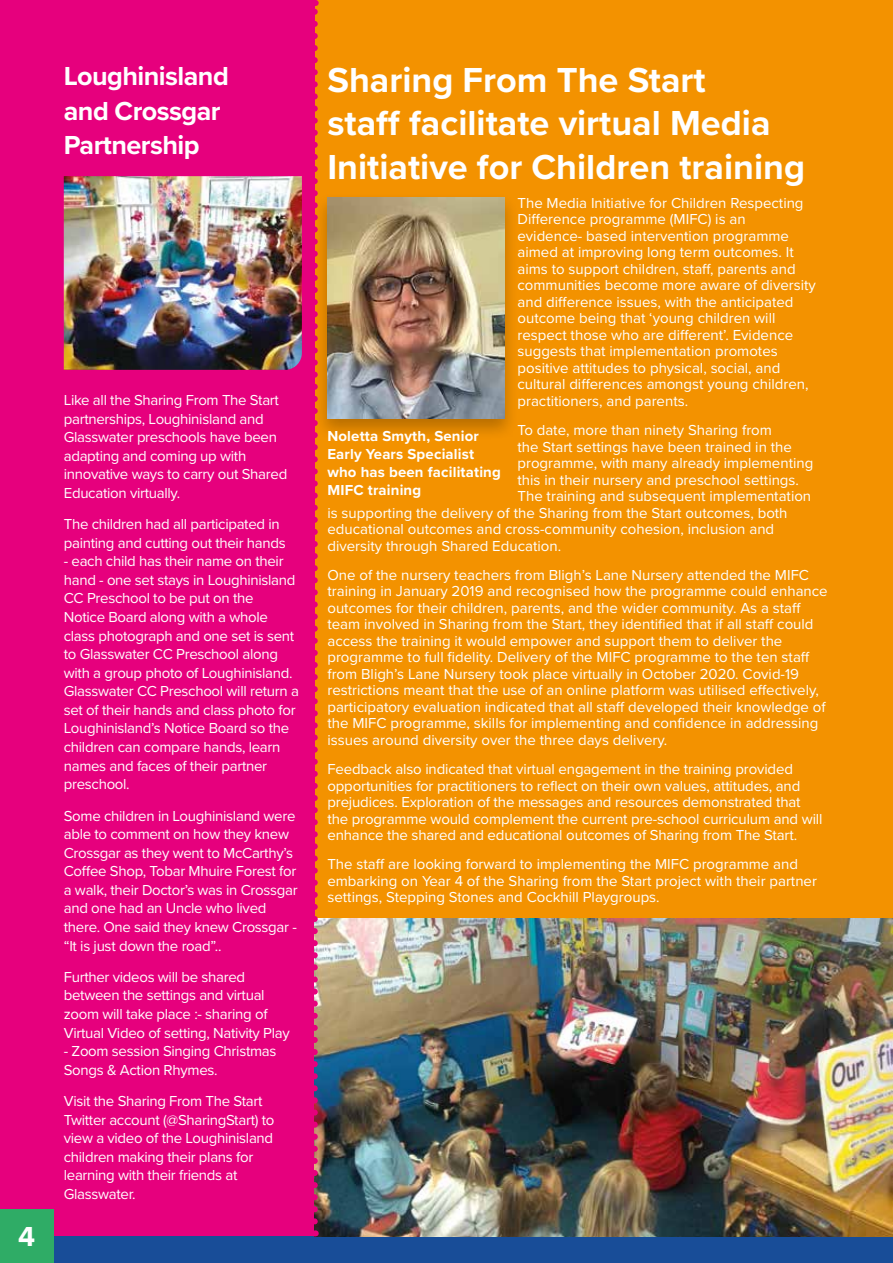
<style>
.page{position:relative;width:893px;height:1263px;background:#fff}
.page>*{position:absolute;margin:0;border:0;box-sizing:border-box;transform-origin:0 0}
.t1{font:700 36px/43.2px "Proxima Nova";color:#fff}
.t2{font:700 28.5px "Proxima Nova";color:#fff}
.t3{font:700 27px/34.5px "Proxima Nova";letter-spacing:-.02em;color:#fff}
.t4{font:15px/16.5px "Proxima Nova";color:#fff}
.t5{font:15px/18.6px "Proxima Nova";letter-spacing:-.02em;color:#fff}
.t6{font:700 15px/18px "Proxima Nova";letter-spacing:.01em;color:#fff}
</style>
<div class="page">
<div style="left:0;top:0;width:893px;height:1236px;background:#f39200"></div>
<div style="left:0;top:0;width:315px;height:1236px;background:#e6007d"></div>
<hr style="left:892px;top:0;width:1px;height:1236px;background:#184d98">
<div style="left:0;top:1236px;width:893px;height:27px;background:#184d98"></div>
<img style="left:64px;top:176px;width:238px;height:194px">
<div style="left:0;top:1210px;width:53px;height:53px;background:#2fac66"></div>
<img style="left:315px;top:918px;width:578px;height:318px">
<div style="left:313px;top:192px;width:206px;height:249px;background:#000;opacity:.25"></div>
<img style="left:327px;top:198px;width:178px;height:221px">
<img style="left:313px;top:0;width:5px;height:1221px">
<h3 class="t3" style="left:64px;top:58px;width:167px">Loughinisland and Crossgar<br>Partnership</h3>
<h2 class="t2" style="left:18px;top:1215px;width:19px">4</h2>
<p class="t5" style="left:64px;top:390px;width:225px">Like all the Sharing From The Start partnerships, Loughinisland and<br>Glasswater preschools have been adapting and coming up with innovative ways to carry out Shared<br>Education virtually.</p>
<p class="t5" style="left:64px;top:514px;width:223px">The children had all participated in painting and cutting out their hands</p>
<p class="t5" style="left:64px;top:551px;width:237px">- each child has their name on their hand - one set stays in Loughinisland<br>CC Preschool to be put on the<br>Notice Board along with a whole class photograph and one set is sent to Glasswater CC Preschool along with a group photo of Loughinisland.<br>Glasswater CC Preschool will return a set of their hands and class photo for<br>Loughinisland’s Notice Board so the children can compare hands, learn names and faces of their partner preschool.</p>
<p class="t5" style="left:64px;top:805px;width:235px">Some children in Loughinisland were able to comment on how they knew Crossgar as they went to McCarthy’s Coffee Shop, Tobar Mhuire Forest for a walk, their Doctor’s was in Crossgar and one had an Uncle who lived there. One said they knew Crossgar - “It is just down the road”..</p>
<p class="t5" style="left:64px;top:967px;width:227px">Further videos will be shared between the settings and virtual zoom will take place :- sharing of Virtual Video of setting, Nativity Play</p>
<p class="t5" style="left:64px;top:1041px;width:214px">- Zoom session Singing Christmas<br>Songs &amp; Action Rhymes.</p>
<p class="t5" style="left:64px;top:1091px;width:212px">Visit the Sharing From The Start<br>Twitter account (@SharingStart) to view a video of the Loughinisland children making their plans for learning with their friends at<br>Glasswater.</p>
<h1 class="t1" style="left:327px;top:58px;width:479px">Sharing From The Start<br>staff facilitate virtual Media<br>Initiative for Children training</h1>
<p class="t4" style="left:517px;top:194px;width:300px">The Media Initiative for Children Respecting Difference programme (MIFC) is an<br>evidence- based intervention programme aimed at improving long term outcomes. It aims to support children, staff, parents and communities become more aware of diversity and difference issues, with the anticipated outcome being that ‘young children will respect those who are different’. Evidence suggests that implementation promotes positive attitudes to physical, social, and cultural differences amongst young children, practitioners, and parents.</p>
<p class="t4" style="left:517px;top:421px;width:256px">To date, more than ninety Sharing from</p>
<p class="t4" style="left:517px;top:438px;width:276px">the Start settings have been trained in the</p>
<p class="t4" style="left:517px;top:454px;width:297px">programme, with many already implementing</p>
<p class="t4" style="left:517px;top:471px;width:283px">this in their nursery and preschool settings.</p>
<p class="t4" style="left:517px;top:487px;width:295px">The training and subsequent implementation</p>
<p class="t4" style="left:327px;top:504px;width:462px">is supporting the delivery of the Sharing from the Start outcomes, both</p>
<p class="t4" style="left:327px;top:520px;width:448px">educational outcomes and cross-community cohesion, inclusion and</p>
<p class="t4" style="left:327px;top:537px;width:235px">diversity through Shared Education.</p>
<p class="t4" style="left:327px;top:566px;width:502px">One of the nursery teachers from Bligh’s Lane Nursery attended the MIFC training in January 2019 and recognised how the programme could enhance outcomes for their children, parents, and the wider community. As a staff team involved in Sharing from the Start, they identified that if all staff could access the training it would empower and support them to deliver the programme to full fidelity. Delivery of the MIFC programme to the ten staff from Bligh’s Lane Nursery took place virtually in October 2020. Covid-19 restrictions meant that the use of an online platform was utilised effectively, participatory evaluation indicated that all staff developed their knowledge of the MIFC programme, skills for implementing and confidence in addressing issues around diversity over the three days delivery.</p>
<p class="t4" style="left:327px;top:760px;width:497px">Feedback also indicated that virtual engagement in the training provided opportunities for practitioners to reflect on their own values, attitudes, and prejudices. Exploration of the messages and resources demonstrated that the programme would complement the current pre-school curriculum and will enhance the shared and educational outcomes of Sharing from The Start.</p>
<p class="t4" style="left:327px;top:855px;width:491px">The staff are looking forward to implementing the MIFC programme and embarking on Year 4 of the Sharing from the Start project with their partner settings, Stepping Stones and Cockhill Playgroups.</p>
<p class="t6" style="left:327px;top:427px;width:175px">Noletta Smyth, Senior<br>Early Years Specialist who has been facilitating<br>MIFC training</p>
</div>
